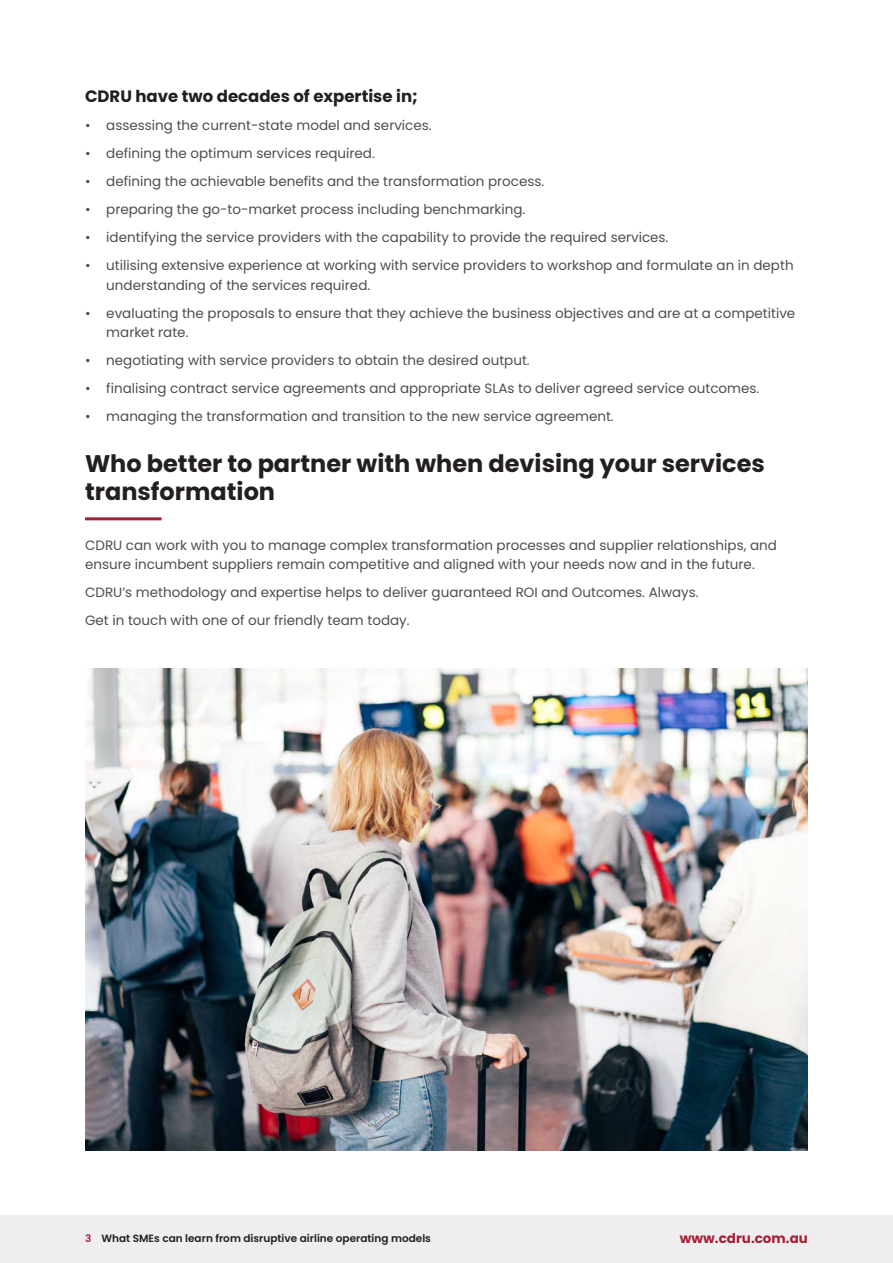
<style>
.page{position:relative;width:893px;height:1263px;background:#fff}
.page>*{position:absolute;margin:0;border:0;box-sizing:border-box;transform-origin:0 0}
.SUB{font:700 24px/28.8px "Poppins";color:#231f20}
.Sub_2{font:700 16.5px "Poppins";color:#231f20}
.Body{font:13.5px/19.5px "Poppins";color:#4b4e50}
.t1{font:700 13.5px "Poppins";color:#a61f38}
.t2{font:600 10.5px "Poppins";color:#231f20}
.s1{color:#a61f38}
</style>
<div class="page">
<div style="left:0;top:1215px;width:893px;height:48px;background:#eee"></div>
<hr style="left:85px;top:517px;width:77px;height:3px;background:#a61f38">
<img style="left:85px;top:668px;width:723px;height:482px">
<p class="Sub_2" style="left:85px;top:87px;width:334px">CDRU have two decades of expertise in;</p>
<p class="Body" style="left:85px;top:116px;width:348px">• assessing the current-state model and services.</p>
<p class="Body" style="left:85px;top:144px;width:291px">• defining the optimum services required.</p>
<p class="Body" style="left:85px;top:172px;width:461px">• defining the achievable benefits and the transformation process.</p>
<p class="Body" style="left:85px;top:200px;width:442px">• preparing the go-to-market process including benchmarking.</p>
<p class="Body" style="left:85px;top:228px;width:585px">• identifying the service providers with the capability to provide the required services.</p>
<p class="Body" style="left:106px;top:256px;width:689px;text-indent:-21px">• utilising extensive experience at working with service providers to workshop and formulate an in depth understanding of the services required.</p>
<p class="Body" style="left:106px;top:303px;width:690px;text-indent:-21px">• evaluating the proposals to ensure that they achieve the business objectives and are at a competitive market rate.</p>
<p class="Body" style="left:85px;top:351px;width:446px">• negotiating with service providers to obtain the desired output.</p>
<p class="Body" style="left:85px;top:379px;width:676px">• finalising contract service agreements and appropriate SLAs to deliver agreed service outcomes.</p>
<p class="Body" style="left:85px;top:407px;width:530px">• managing the transformation and transition to the new service agreement.</p>
<p class="SUB" style="left:85px;top:449px;width:681px">Who better to partner with when devising your services transformation</p>
<p class="Body" style="left:85px;top:535px;width:693px">CDRU can work with you to manage complex transformation processes and supplier relationships, and ensure incumbent suppliers remain competitive and aligned with your needs now and in the future.</p>
<p class="Body" style="left:85px;top:583px;width:615px">CDRU’s methodology and expertise helps to deliver guaranteed ROI and Outcomes. Always.</p>
<p class="Body" style="left:85px;top:611px;width:326px">Get in touch with one of our friendly team today.</p>
<p class="t2" style="left:85px;top:1232px;width:347px"><span class="s1">3</span> What SMEs can learn from disruptive airline operating models</p>
<p class="t1" style="left:680px;top:1230px;width:130px">www.cdru.com.au</p>
</div>
